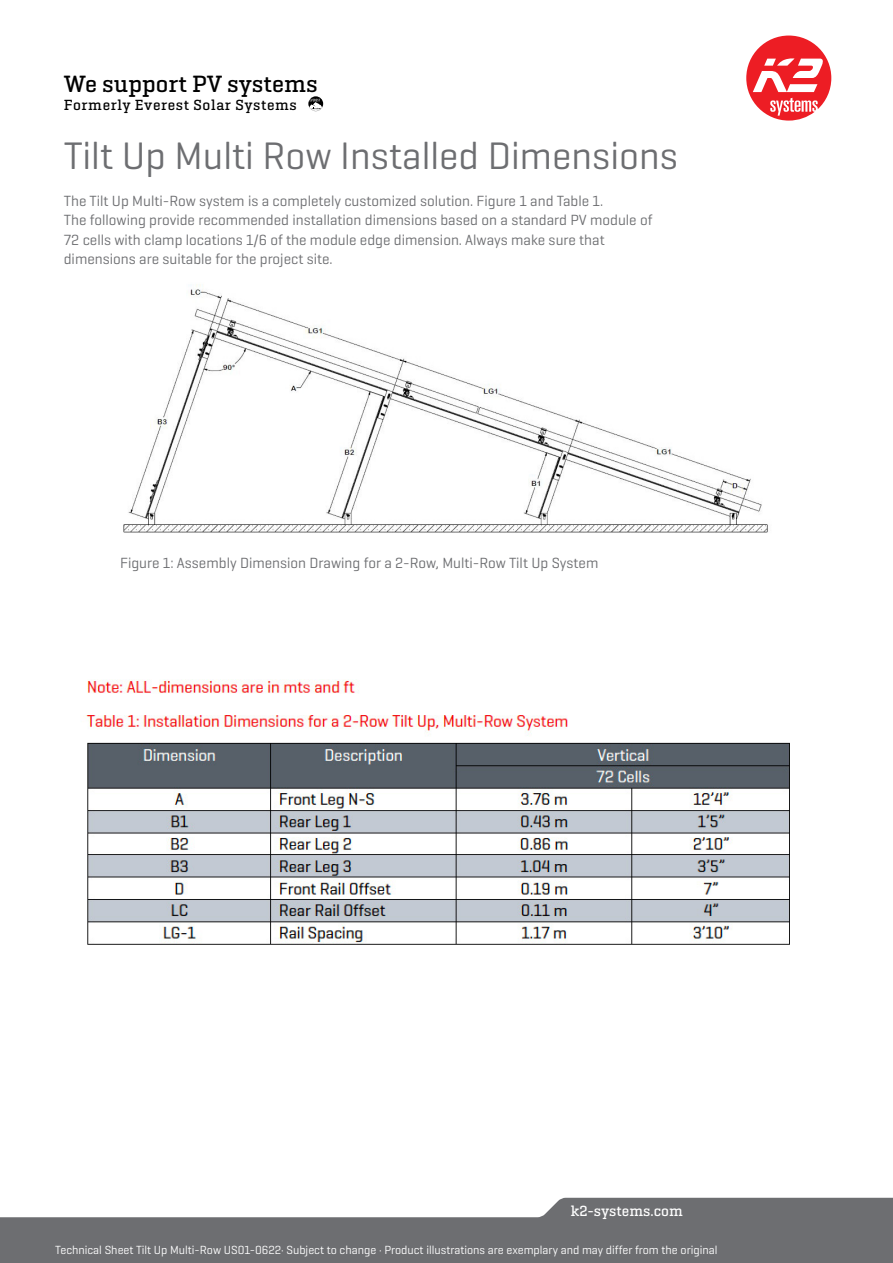
<style>
.page{position:relative;width:893px;height:1263px;background:#fff}
.page>*{position:absolute;margin:0;border:0;box-sizing:border-box;transform-origin:0 0}
.t1{font:39px "K2 Geogrotesque";color:#6d6e71}
.t2{font:500 24px "K2 Geogrotesque Slab";color:#000}
.t3{font:15px/19px "K2 Geogrotesque";color:#6d6e71}
.t4{font:500 15px "K2 Geogrotesque Slab";letter-spacing:.04em;color:#000}
.t5{font:500 15px "K2 Geogrotesque Slab";color:#fff}
.t6{font:12px "K2 Geogrotesque";color:#fff}
</style>
<div class="page">
<svg style="left:0;top:1198px;width:893px;height:65px;fill:#6d6e71"></svg>
<svg style="left:746px;top:36px;width:85px;height:85px"></svg>
<svg style="left:308px;top:96px;width:15px;height:15px"></svg>
<img style="left:123px;top:284px;width:645px;height:249px">
<img style="left:86px;top:679px;width:704px;height:266px">
<h2 class="t2" style="left:64px;top:69px;width:255px">We support PV systems</h2>
<p class="t4" style="left:64px;top:96px;width:235px">Formerly Everest Solar Systems</p>
<h1 class="t1" style="left:64px;top:132px;width:616px">Tilt Up Multi Row Installed Dimensions</h1>
<p class="t3" style="left:64px;top:191px;width:590px">The Tilt Up Multi-Row system is a completely customized solution. Figure 1 and Table 1.<br>The following provide recommended installation dimensions based on a standard PV module of 72 cells with clamp locations 1/6 of the module edge dimension. Always make sure that dimensions are suitable for the project site.</p>
<p class="t3" style="left:120px;top:553px;width:480px">Figure 1: Assembly Dimension Drawing for a 2-Row, Multi-Row Tilt Up System</p>
<p class="t5" style="left:571px;top:1201px;width:113px">k2-systems.com</p>
<p class="t6" style="left:55px;top:1242px;width:664px">Technical Sheet Tilt Up Multi-Row US01-0622· Subject to change · Product illustrations are exemplary and may differ from the original</p>
</div>
